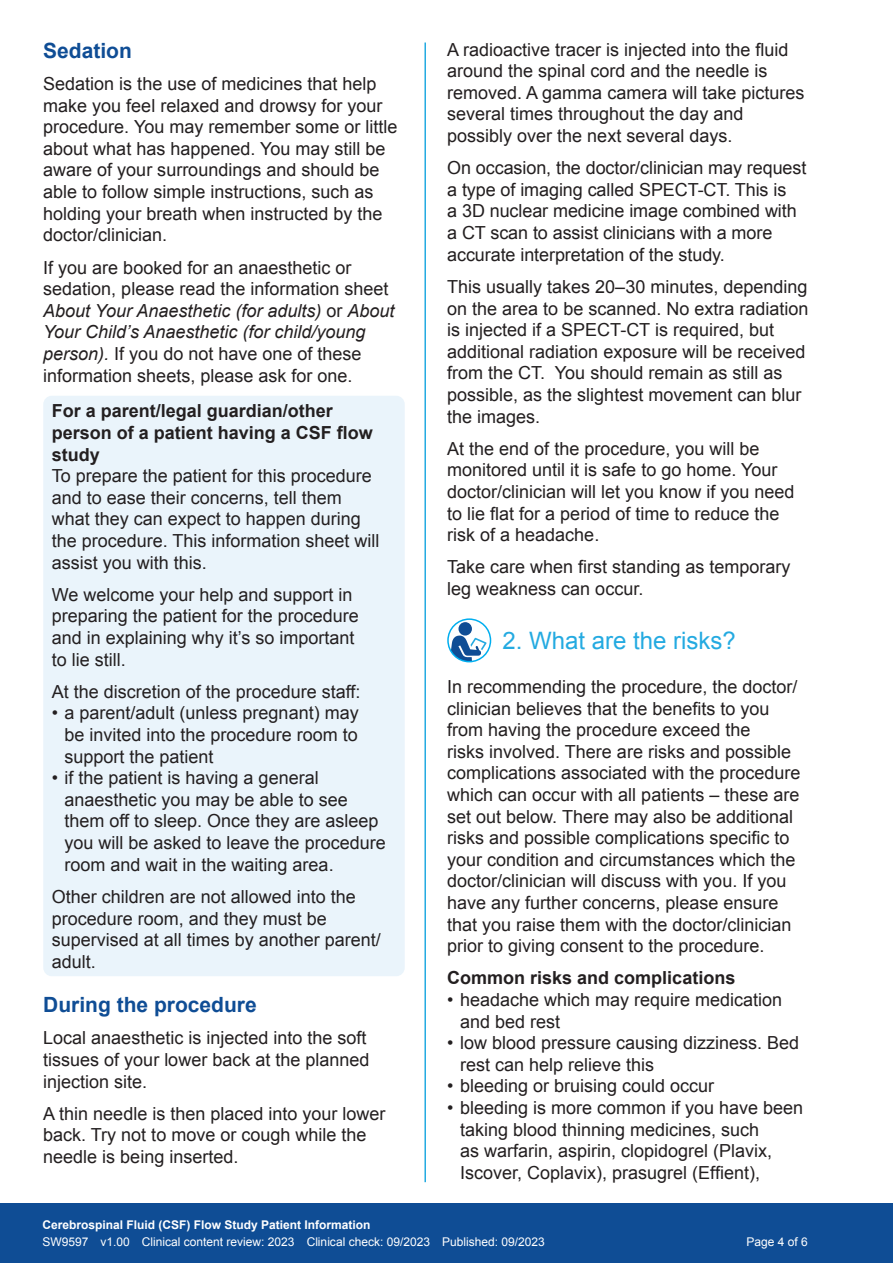
<style>
.page{position:relative;width:893px;height:1263px;background:#fff}
.page>*{position:absolute;margin:0;border:0;box-sizing:border-box;transform-origin:0 0}
.t1{font:24px "Arial";color:#24aae1}
.t2{font:700 21px "Arial";color:#0f4d95}
.t3{font:18px/21.6px "Arial";color:#231f20}
.t4{font:700 18px/21.6px "Arial";color:#231f20}
.t5{font:12px "Arial";color:#fff}
.t6{font:700 12px "Arial";color:#fff}
.s1{font-style:italic}
</style>
<div class="page">
<div style="left:0;top:1203px;width:893px;height:60px;background:#0f4d95"></div>
<hr style="left:424px;top:43px;width:2px;height:1139px;background:#24aae1">
<svg style="left:448px;top:619px;width:42px;height:43px"></svg>
<div style="left:458px;top:622px;width:14px;height:13px;background:#0f4d95;border-radius:50%"></div>
<svg style="left:450px;top:635px;width:37px;height:27px"></svg>
<div style="left:447px;top:618px;width:44px;height:44px;border:2px solid #00aeef;border-radius:50%"></div>
<div style="left:43px;top:396px;width:362px;height:580px;background:#eaf4fb;border-radius:9px"></div>
<p class="t2" style="left:43px;top:37px;width:90px">Sedation</p>
<p class="t3" style="left:43px;top:73px;width:356px">Sedation is the use of medicines that help make you feel relaxed and drowsy for your procedure. You may remember some or little about what has happened. You may still be aware of your surroundings and should be able to follow simple instructions, such as holding your breath when instructed by the doctor/clinician.</p>
<p class="t3" style="left:43px;top:257px;width:353px">If you are booked for an anaesthetic or sedation, please read the information sheet <span class="s1">About Your Anaesthetic (for adults)</span> or <span class="s1">About Your Child’s Anaesthetic (for child/young person).</span> If you do not have one of these information sheets, please ask for one.</p>
<p class="t4" style="left:52px;top:401px;width:323px">For a parent/legal guardian/other person of a patient having a CSF flow study</p>
<p class="t3" style="left:52px;top:465px;width:329px">To prepare the patient for this procedure and to ease their concerns, tell them what they can expect to happen during the procedure. This information sheet will assist you with this.</p>
<p class="t3" style="left:52px;top:584px;width:309px">We welcome your help and support in preparing the patient for the procedure and in explaining why it’s so important to lie still.</p>
<p class="t3" style="left:52px;top:681px;width:310px">At the discretion of the procedure staff:</p>
<p class="t3" style="left:65px;top:702px;width:296px;text-align:justify;text-indent:-13px">• a parent/adult (unless pregnant) may be invited into the procedure room to support the patient</p>
<p class="t3" style="left:65px;top:767px;width:323px;text-indent:-13px">• if the patient is having a general anaesthetic you may be able to see them off to sleep. Once they are asleep you will be asked to leave the procedure room and wait in the waiting area.</p>
<p class="t3" style="left:52px;top:886px;width:331px">Other children are not allowed into the procedure room, and they must be supervised at all times by another parent/ adult.</p>
<p class="t2" style="left:43px;top:991px;width:215px">During the procedure</p>
<p class="t3" style="left:43px;top:1027px;width:328px">Local anaesthetic is injected into the soft tissues of your lower back at the planned injection site.</p>
<p class="t3" style="left:43px;top:1103px;width:344px">A thin needle is then placed into your lower back. Try not to move or cough while the needle is being inserted.</p>
<p class="t3" style="left:447px;top:39px;width:359px">A radioactive tracer is injected into the fluid around the spinal cord and the needle is removed. A gamma camera will take pictures several times throughout the day and possibly over the next several days.</p>
<p class="t3" style="left:447px;top:157px;width:361px">On occasion, the doctor/clinician may request a type of imaging called SPECT-CT. This is<br>a 3D nuclear medicine image combined with a CT scan to assist clinicians with a more accurate interpretation of the study.</p>
<p class="t3" style="left:447px;top:276px;width:363px">This usually takes 20–30 minutes, depending on the area to be scanned. No extra radiation is injected if a SPECT-CT is required, but additional radiation exposure will be received from the CT. You should remain as still as possible, as the slightest movement can blur the images.</p>
<p class="t3" style="left:447px;top:438px;width:349px">At the end of the procedure, you will be monitored until it is safe to go home. Your doctor/clinician will let you know if you need to lie flat for a period of time to reduce the risk of a headache.</p>
<p class="t3" style="left:447px;top:556px;width:345px">Take care when first standing as temporary leg weakness can occur.</p>
<h1 class="t1" style="left:502px;top:625px;width:235px">2. What are the risks?</h1>
<p class="t3" style="left:447px;top:676px;width:355px">In recommending the procedure, the doctor/ clinician believes that the benefits to you from having the procedure exceed the<br>risks involved. There are risks and possible complications associated with the procedure which can occur with all patients – these are set out below. There may also be additional risks and possible complications specific to your condition and circumstances which the doctor/clinician will discuss with you. If you have any further concerns, please ensure that you raise them with the doctor/clinician prior to giving consent to the procedure.</p>
<p class="t4" style="left:447px;top:968px;width:290px">Common risks and complications</p>
<p class="t3" style="left:460px;top:989px;width:324px;text-indent:-13px">• headache which may require medication and bed rest</p>
<p class="t3" style="left:460px;top:1032px;width:341px;text-indent:-13px">• low blood pressure causing dizziness. Bed rest can help relieve this</p>
<p class="t3" style="left:447px;top:1075px;width:268px">• bleeding or bruising could occur</p>
<p class="t3" style="left:460px;top:1097px;width:345px;text-indent:-13px">• bleeding is more common if you have been taking blood thinning medicines, such<br>as warfarin, aspirin, clopidogrel (Plavix, Iscover, Coplavix), prasugrel (Effient),</p>
<p class="t6" style="left:43px;top:1217px;width:330px">Cerebrospinal Fluid (CSF) Flow Study Patient Information</p>
<p class="t5" style="left:43px;top:1234px;width:504px">SW9597 v1.00 Clinical content review: 2023 Clinical check: 09/2023 Published: 09/2023</p>
<p class="t5" style="left:746px;top:1234px;width:63px">Page 4 of 6</p>
</div>
